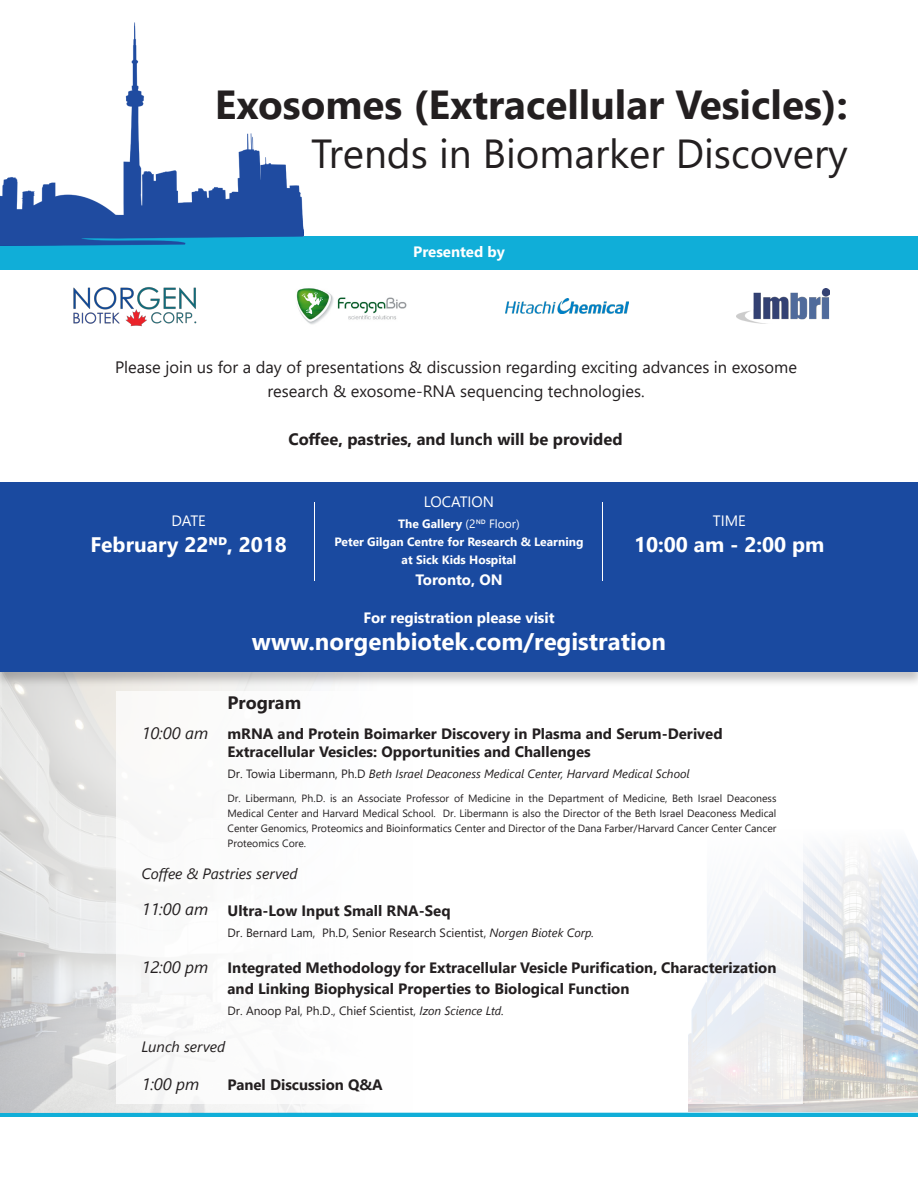
<style>
.page{position:relative;width:918px;height:1188px;background:#fff}
.page>*{position:absolute;margin:0;border:0;box-sizing:border-box;transform-origin:0 0}
.t1{font:700 40.5px "Segoe UI";color:#231f20}
.t2{font:40.5px "Segoe UI";color:#231f20}
.t3{font:700 24px "Segoe UI";color:#fff}
.t4{font:700 21px "Segoe UI";color:#fff}
.t5{font:700 18px "Segoe UI";color:#231f20}
.t6{font:16.5px/24px "Segoe UI";color:#231f20;text-align:center}
.t7{font:700 16.5px "Segoe UI";color:#231f20}
.t8{font:italic 16.5px "Segoe UI";color:#231f20}
.t9{font:700 15px/18px "Segoe UI";color:#231f20}
.t10{font:700 15px "Segoe UI";color:#fff}
.t11{font:italic 15px "Segoe UI";color:#231f20}
.t12{font:15px "Segoe UI";color:#fff}
.t13{font:12px "Segoe UI";color:#231f20}
.t14{font:700 12px "Segoe UI";color:#fff}
.t15{font:italic 12px "Segoe UI";color:#231f20}
.t16{font:10.5px/15px "Segoe UI";color:#231f20;text-align:justify}
.s1{font-weight:400}
.s2{font-style:normal}
.s3{font-style:italic}
</style>
<div class="page">
<img style="left:73px;top:287px;width:124px;height:40px">
<img style="left:296px;top:288px;width:111px;height:37px">
<img style="left:505px;top:299px;width:124px;height:14px">
<img style="left:736px;top:288px;width:93px;height:35px">
<div style="left:0;top:1112px;width:918px;height:5px;background:#10aed8"></div>
<div style="left:0;top:236px;width:918px;height:33px;background:#10aed8"></div>
<img style="left:0;top:22px;width:304px;height:224px">
<svg style="left:0;top:687px;width:918px;height:426px"></svg>
<div style="left:0;top:481px;width:918px;height:206px;background:#231f20;opacity:.26"></div>
<div style="left:0;top:482px;width:918px;height:190px;background:#1a4aa0"></div>
<hr style="left:314px;top:502px;width:1px;height:79px;background:#fff">
<hr style="left:602px;top:502px;width:1px;height:79px;background:#fff">
<div style="left:116px;top:691px;width:686px;height:412px;background:#fff"></div>
<p class="t1" style="left:215px;top:67px;width:634px">Exosomes (Extracellular Vesicles):</p>
<p class="t2" style="left:311px;top:115px;width:538px">Trends in Biomarker Discovery</p>
<p class="t10" style="left:413px;top:237px;width:93px">Presented by</p>
<p class="t6" style="left:115px;top:353px;width:684px">Please join us for a day of presentations &amp; discussion regarding exciting advances in exosome research &amp; exosome-RNA sequencing technologies.</p>
<p class="t7" style="left:289px;top:424px;width:336px">Coffee, pastries, and lunch will be provided</p>
<p class="t12" style="left:172px;top:507px;width:36px">DATE</p>
<p class="t4" style="left:90px;top:524px;width:198px">February 22ᴺᴰ, 2018</p>
<p class="t12" style="left:424px;top:488px;width:72px">LOCATION</p>
<p class="t14" style="left:398px;top:512px;width:123px">The Gallery <span class="s1">(2ᴺᴰ Floor)</span></p>
<p class="t14" style="left:335px;top:530px;width:250px">Peter Gilgan Centre for Research &amp; Learning</p>
<p class="t14" style="left:402px;top:548px;width:116px">at Sick Kids Hospital</p>
<p class="t10" style="left:415px;top:566px;width:89px">Toronto, ON</p>
<p class="t10" style="left:363px;top:603px;width:193px">For registration please visit</p>
<p class="t12" style="left:713px;top:507px;width:34px">TIME</p>
<p class="t4" style="left:634px;top:524px;width:192px">10:00 am - 2:00 pm</p>
<p class="t3" style="left:252px;top:618px;width:416px">www.norgenbiotek.com/registration</p>
<p class="t8" style="left:141px;top:720px;width:68px">10:00 am</p>
<p class="t5" style="left:228px;top:685px;width:75px">Program</p>
<p class="t9" style="left:228px;top:723px;width:497px">mRNA and Protein Boimarker Discovery in Plasma and Serum-Derived<br>Extracellular Vesicles: Opportunities and Challenges</p>
<p class="t15" style="left:228px;top:764px;width:464px"><span class="s2">Dr. Towia Libermann, Ph.D</span> Beth Israel Deaconess Medical Center, Harvard Medical School</p>
<p class="t16" style="left:228px;top:790px;width:550px">Dr. Libermann, Ph.D. is an Associate Professor of Medicine in the Department of Medicine, Beth Israel Deaconess Medical Center and Harvard Medical School. Dr. Libermann is also the Director of the Beth Israel Deaconess Medical Center Genomics, Proteomics and Bioinformatics Center and Director of the Dana Farber/Harvard Cancer Center Cancer Proteomics Core.</p>
<p class="t11" style="left:141px;top:862px;width:158px">Coffee &amp; Pastries served</p>
<p class="t8" style="left:141px;top:896px;width:68px">11:00 am</p>
<p class="t8" style="left:141px;top:953px;width:68px">12:00 pm</p>
<p class="t9" style="left:228px;top:900px;width:225px">Ultra-Low Input Small RNA-Seq</p>
<p class="t13" style="left:228px;top:921px;width:368px">Dr. Bernard Lam, Ph.D, Senior Research Scientist, <span class="s3">Norgen Biotek Corp.</span></p>
<p class="t9" style="left:228px;top:956px;width:550px;line-height:21px">Integrated Methodology for Extracellular Vesicle Purification, Characterization and Linking Biophysical Properties to Biological Function</p>
<p class="t13" style="left:228px;top:999px;width:278px">Dr. Anoop Pal, Ph.D., Chief Scientist, <span class="s3">Izon Science Ltd.</span></p>
<p class="t11" style="left:141px;top:1035px;width:85px">Lunch served</p>
<p class="t8" style="left:141px;top:1071px;width:59px">1:00 pm</p>
<p class="t9" style="left:228px;top:1074px;width:157px">Panel Discussion Q&amp;A</p>
</div>
